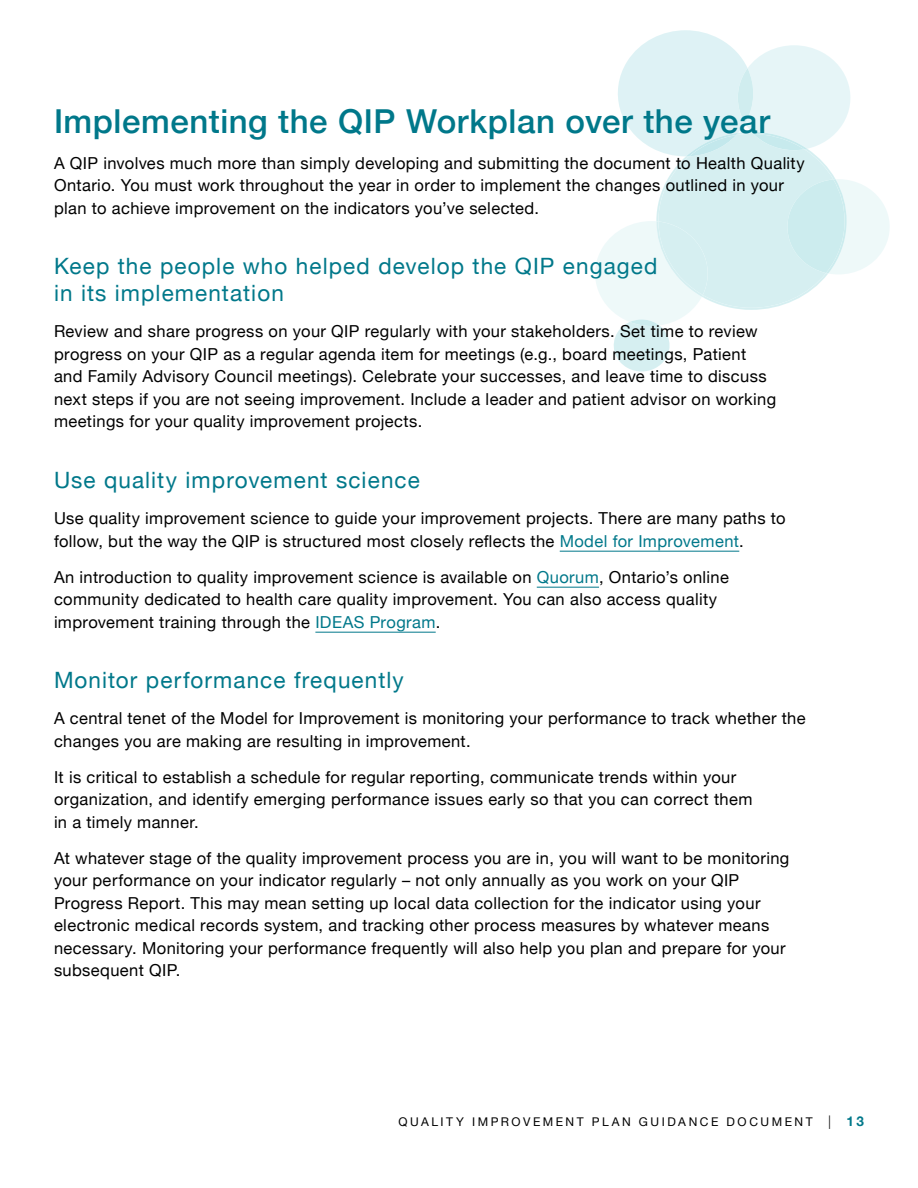
<style>
.page{position:relative;width:918px;height:1188px;background:#fff}
.page>*{position:absolute;margin:0;border:0;box-sizing:border-box;transform-origin:0 0}
.Header_1{font:500 33px "Helvetica Neue";letter-spacing:.015em;color:#00788a}
.Header_2{font:22.5px/27px "Helvetica Neue";letter-spacing:.045em;color:#00788a}
.body{font:16.5px/22.5px "Helvetica Neue";letter-spacing:.02em;color:#000}
.t1{font:12px "Helvetica Neue";letter-spacing:.21em;color:#000}
.s1{color:#00788a}
.s2{font-weight:300;font-size:13.5px}
.s3{font-weight:700;font-size:13.5px;color:#00788a}
</style>
<div class="page">
<svg style="left:595px;top:30px;width:295px;height:342px"></svg>
<hr style="left:560px;top:551px;width:179px;height:1px;background:#00788a">
<hr style="left:537px;top:587px;width:62px;height:1px;background:#00788a">
<hr style="left:315px;top:632px;width:121px;height:1px;background:#00788a">
<p class="Header_1" style="left:54px;top:94px;width:718px">Implementing the QIP Workplan over the year</p>
<p class="body" style="left:54px;top:153px;width:752px">A QIP involves much more than simply developing and submitting the document to Health Quality<br>Ontario. You must work throughout the year in order to implement the changes outlined in your plan to achieve improvement on the indicators you’ve selected.</p>
<p class="Header_2" style="left:54px;top:254px;width:605px">Keep the people who helped develop the QIP engaged in its implementation</p>
<p class="body" style="left:54px;top:321px;width:724px">Review and share progress on your QIP regularly with your stakeholders. Set time to review progress on your QIP as a regular agenda item for meetings (e.g., board meetings, Patient and Family Advisory Council meetings). Celebrate your successes, and leave time to discuss next steps if you are not seeing improvement. Include a leader and patient advisor on working meetings for your quality improvement projects.</p>
<p class="Header_2" style="left:54px;top:468px;width:367px">Use quality improvement science</p>
<p class="body" style="left:54px;top:508px;width:733px">Use quality improvement science to guide your improvement projects. There are many paths to follow, but the way the QIP is structured most closely reflects the <span class="s1">Model for Improvement</span>.</p>
<p class="body" style="left:54px;top:567px;width:676px">An introduction to quality improvement science is available on <span class="s1">Quorum</span>, Ontario’s online community dedicated to health care quality improvement. You can also access quality improvement training through the <span class="s1">IDEAS Program</span>.</p>
<p class="Header_2" style="left:54px;top:668px;width:351px">Monitor performance frequently</p>
<p class="body" style="left:54px;top:708px;width:753px">A central tenet of the Model for Improvement is monitoring your performance to track whether the changes you are making are resulting in improvement.</p>
<p class="body" style="left:54px;top:767px;width:700px">It is critical to establish a schedule for regular reporting, communicate trends within your organization, and identify emerging performance issues early so that you can correct them in a timely manner.</p>
<p class="body" style="left:54px;top:848px;width:737px">At whatever stage of the quality improvement process you are in, you will want to be monitoring your performance on your indicator regularly – not only annually as you work on your QIP Progress Report. This may mean setting up local data collection for the indicator using your electronic medical records system, and tracking other process measures by whatever means necessary. Monitoring your performance frequently will also help you plan and prepare for your subsequent QIP.</p>
<p class="t1" style="left:398px;top:1113px;width:467px">QUALITY IMPROVEMENT PLAN GUIDANCE DOCUMENT <span class="s2">|</span> <span class="s3">13</span></p>
</div>
